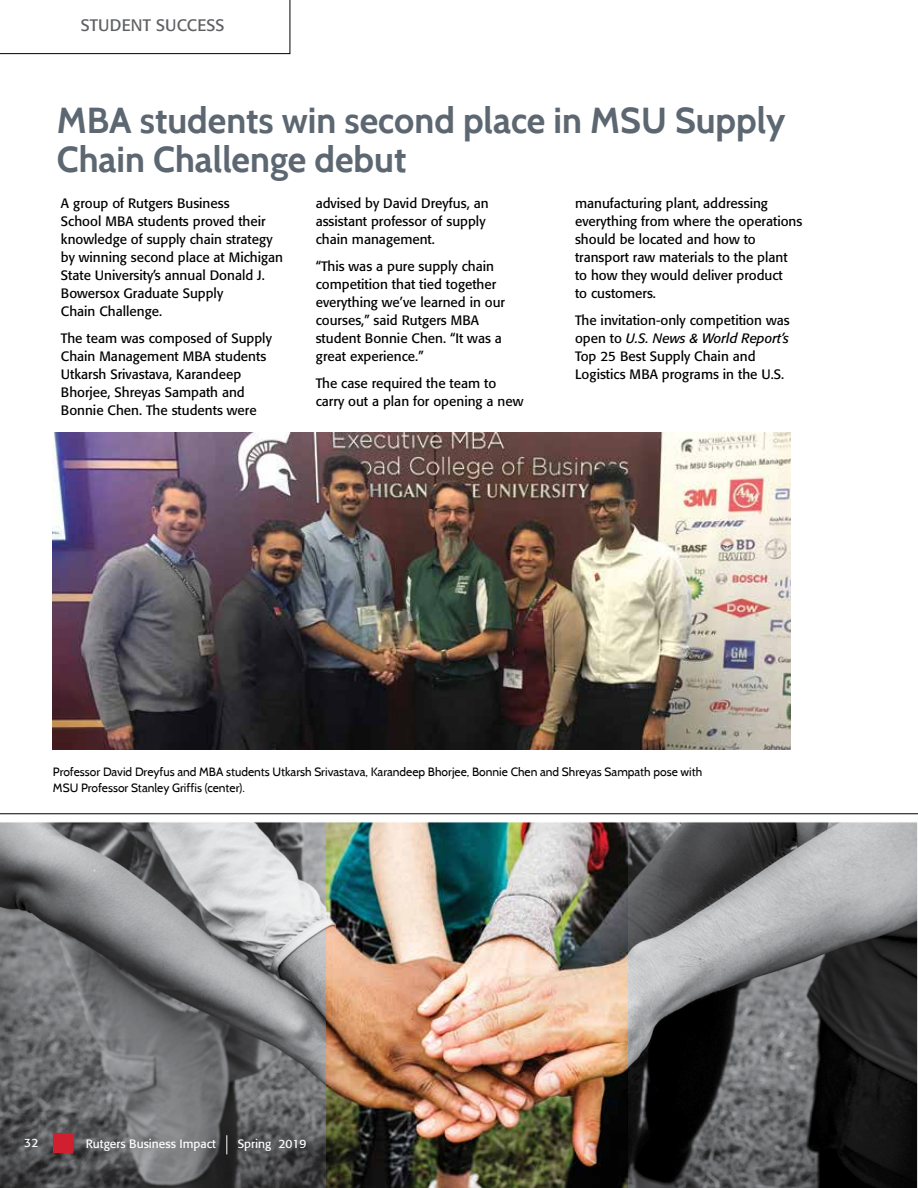
<style>
.page{position:relative;width:918px;height:1188px;background:#fff}
.page>*{position:absolute;margin:0;border:0;box-sizing:border-box;transform-origin:0 0}
.t1{font:700 36px/39px "Cabin";color:#5d6771}
.t2{font:16.5px "Formata BQ";letter-spacing:.01em;color:#5f6062}
.t3{font:13.5px/18px "Formata BQ";color:#000}
.t4{font:12px/15.8px "Cabin";color:#000}
.t5{font:12px "Formata BQ";color:#fff}
.s1{font-style:italic}
</style>
<div class="page">
<svg style="left:0;top:0;width:290px;height:54px"></svg>
<svg style="left:0;top:823px;width:918px;height:365px;background:#6b6c6e"></svg>
<img style="left:53px;top:432px;width:738px;height:318px">
<hr style="left:0;top:813px;width:918px;height:1px;background:#000">
<img style="left:327px;top:823px;width:300px;height:365px">
<div style="left:53px;top:1134px;width:19px;height:19px;background:#d0202f"></div>
<svg style="left:226px;top:1135px;width:1px;height:19px"></svg>
<p class="t2" style="left:81px;top:16px;width:145px">STUDENT SUCCESS</p>
<h1 class="t1" style="left:57px;top:101px;width:730px">MBA students win second place in MSU Supply<br>Chain Challenge debut</h1>
<p class="t3" style="left:61px;top:194px;width:224px">A group of Rutgers Business<br>School MBA students proved their knowledge of supply chain strategy by winning second place at Michigan<br>State University’s annual Donald J.<br>Bowersox Graduate Supply<br>Chain Challenge.</p>
<p class="t3" style="left:61px;top:329px;width:212px">The team was composed of Supply<br>Chain Management MBA students<br>Utkarsh Srivastava, Karandeep<br>Bhorjee, Shreyas Sampath and<br>Bonnie Chen. The students were</p>
<p class="t3" style="left:316px;top:194px;width:174px">advised by David Dreyfus, an assistant professor of supply chain management.</p>
<p class="t3" style="left:316px;top:257px;width:191px">“This was a pure supply chain competition that tied together everything we’ve learned in our courses,” said Rutgers MBA student Bonnie Chen. “It was a great experience.”</p>
<p class="t3" style="left:316px;top:374px;width:209px">The case required the team to carry out a plan for opening a new</p>
<p class="t3" style="left:575px;top:194px;width:229px">manufacturing plant, addressing everything from where the operations should be located and how to transport raw materials to the plant to how they would deliver product<br>to customers.</p>
<p class="t3" style="left:575px;top:311px;width:216px">The invitation-only competition was open to <span class="s1">U.S. News &amp; World Report’s </span>Top 25 Best Supply Chain and Logistics MBA programs in the U.S.</p>
<p class="t4" style="left:53px;top:764px;width:651px">Professor David Dreyfus and MBA students Utkarsh Srivastava, Karandeep Bhorjee, Bonnie Chen and Shreyas Sampath pose with<br>MSU Professor Stanley Griffis (center).</p>
<p class="t5" style="left:24px;top:1136px;width:16px">32</p>
<p class="t5" style="left:238px;top:1137px;width:70px">Spring 2019</p>
<p class="t5" style="left:86px;top:1137px;width:132px">Rutgers Business Impact</p>
</div>
